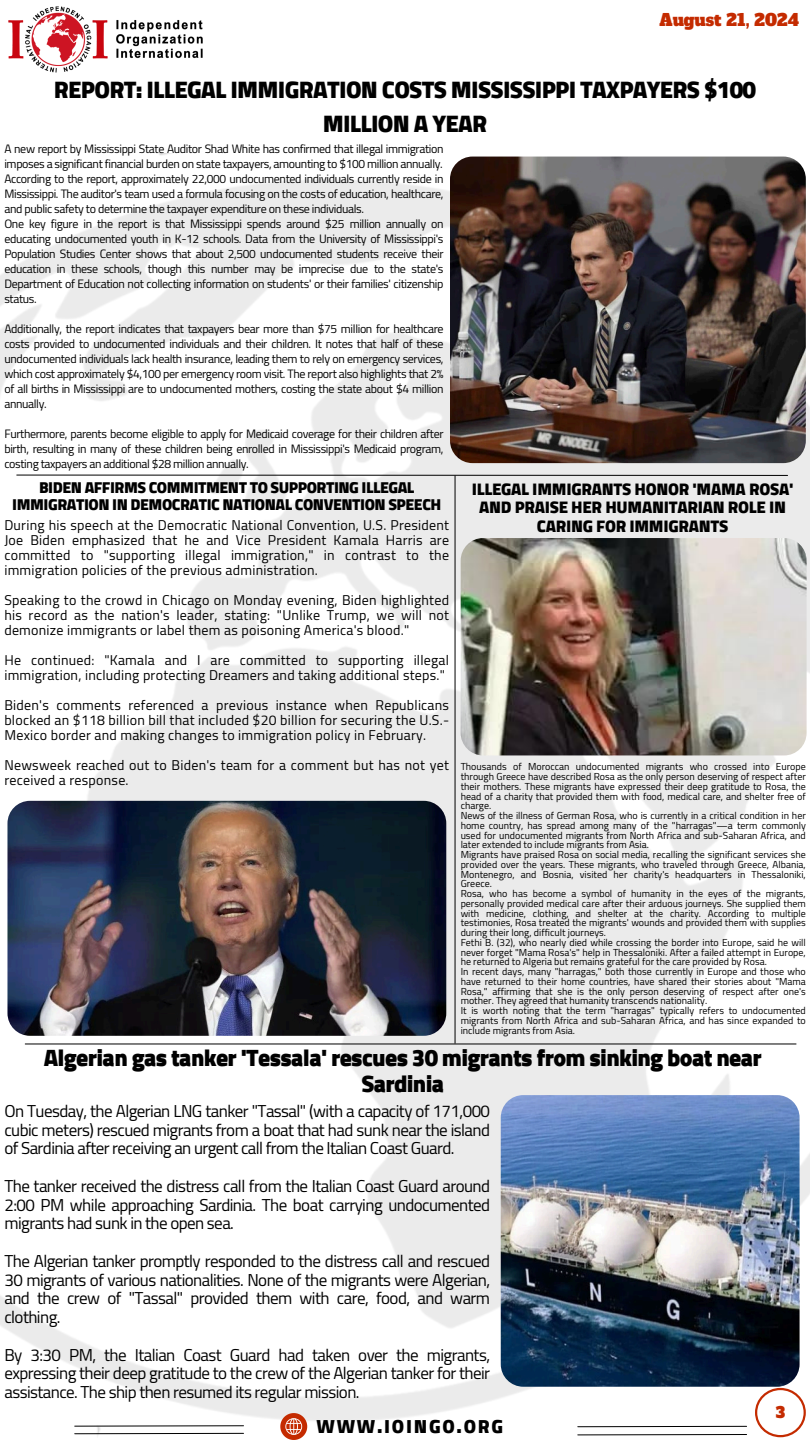
<style>
.page{position:relative;width:810px;height:1440px;background:#fff}
.page>*{position:absolute;margin:0;border:0;box-sizing:border-box;transform-origin:0 0}
.t1{font:900 24.2px/33.8px "Cairo";letter-spacing:-.03em;color:#000;text-align:center}
.t2{font:900 24px/26.2px "Cairo";letter-spacing:-.03em;color:#000;text-align:center}
.t3{font:900 19.2px "Cairo";letter-spacing:.09em;color:#000}
.t4{font:17px/18.8px "Cairo";letter-spacing:-.035em;color:#000;text-align:justify}
.t5{font:900 17px/18.8px "Cairo";letter-spacing:-.015em;color:#000;text-align:center}
.t6{font:16.3px "Alfa Slab One";color:#c42b00}
.t7{font:900 16px/17.2px "Cairo";letter-spacing:-.03em;color:#000;text-align:center}
.t8{font:15px "Alfa Slab One";color:#c42b00}
.t9{font:14px/15px "Cairo";letter-spacing:.015em;color:#000;text-align:justify}
.t10{font:12px/15px "Cairo";letter-spacing:-.03em;color:#000;text-align:justify}
.t11{font:10px/9.8px "Cairo";color:#000;text-align:justify}
</style>
<div class="page">
<img style="left:0;top:153px;width:810px;height:1283px">
<svg style="left:16px;top:474px;width:772px;height:2px;background:#787878"></svg>
<img style="left:450px;top:157px;width:355px;height:306px">
<img style="left:501px;top:1095px;width:298px;height:292px">
<hr style="left:25px;top:1044px;width:771px;height:1px;background:#000">
<svg style="left:755px;top:1388px;width:51px;height:49px"></svg>
<svg style="left:74px;top:1425px;width:170px;height:2px"></svg>
<svg style="left:280px;top:1413px;width:27px;height:27px"></svg>
<svg style="left:74px;top:1433px;width:170px;height:2px"></svg>
<svg style="left:577px;top:1426px;width:170px;height:1px"></svg>
<svg style="left:577px;top:1434px;width:170px;height:2px"></svg>
<hr style="left:455px;top:476px;width:1px;height:567px;background:#000">
<img style="left:7px;top:801px;width:439px;height:235px;border-radius:23px">
<img style="left:8px;top:6px;width:195px;height:67px">
<img style="left:461px;top:538px;width:345px;height:217px;border-radius:22px">
<p class="t6" style="left:660px;top:9px;width:141px">August 21, 2024</p>
<h1 class="t1" style="left:54px;top:73px;width:704px">REPORT: ILLEGAL IMMIGRATION COSTS MISSISSIPPI TAXPAYERS $100<br>MILLION A YEAR</h1>
<h4 class="t10" style="left:4px;top:141px;width:441px">A new report by Mississippi State Auditor Shad White has confirmed that illegal immigration imposes a significant financial burden on state taxpayers, amounting to $100 million annually.</h4>
<h6 class="t10" style="left:4px;top:171px;width:441px">According to the report, approximately 22,000 undocumented individuals currently reside in Mississippi. The auditor's team used a formula focusing on the costs of education, healthcare, and public safety to determine the taxpayer expenditure on these individuals.</h6>
<h6 class="t10" style="left:4px;top:216px;width:441px">One key figure in the report is that Mississippi spends around $25 million annually on educating undocumented youth in K-12 schools. Data from the University of Mississippi's Population Studies Center shows that about 2,500 undocumented students receive their education in these schools, though this number may be imprecise due to the state's Department of Education not collecting information on students' or their families' citizenship status.</h6>
<h6 class="t10" style="left:4px;top:321px;width:441px">Additionally, the report indicates that taxpayers bear more than $75 million for healthcare costs provided to undocumented individuals and their children. It notes that half of these undocumented individuals lack health insurance, leading them to rely on emergency services, which cost approximately $4,100 per emergency room visit. The report also highlights that 2% of all births in Mississippi are to undocumented mothers, costing the state about $4 million annually.</h6>
<h6 class="t10" style="left:4px;top:426px;width:441px">Furthermore, parents become eligible to apply for Medicaid coverage for their children after birth, resulting in many of these children being enrolled in Mississippi's Medicaid program, costing taxpayers an additional $28 million annually.</h6>
<p class="t7" style="left:12px;top:479px;width:431px">BIDEN AFFIRMS COMMITMENT TO SUPPORTING ILLEGAL<br>IMMIGRATION IN DEMOCRATIC NATIONAL CONVENTION SPEECH</p>
<p class="t9" style="left:4px;top:518px;width:446px">During his speech at the Democratic National Convention, U.S. President Joe Biden emphasized that he and Vice President Kamala Harris are committed to "supporting illegal immigration," in contrast to the immigration policies of the previous administration.</p>
<h2 class="t9" style="left:4px;top:593px;width:446px">Speaking to the crowd in Chicago on Monday evening, Biden highlighted his record as the nation's leader, stating: "Unlike Trump, we will not demonize immigrants or label them as poisoning America's blood."</h2>
<p class="t9" style="left:4px;top:653px;width:446px">He continued: "Kamala and I are committed to supporting illegal immigration, including protecting Dreamers and taking additional steps."</p>
<h5 class="t9" style="left:4px;top:698px;width:446px">Biden's comments referenced a previous instance when Republicans blocked an $118 billion bill that included $20 billion for securing the U.S.- Mexico border and making changes to immigration policy in February.</h5>
<h5 class="t9" style="left:4px;top:758px;width:446px">Newsweek reached out to Biden's team for a comment but has not yet received a response.</h5>
<h5 class="t5" style="left:472px;top:479px;width:323px">ILLEGAL IMMIGRANTS HONOR 'MAMA ROSA'<br>AND PRAISE HER HUMANITARIAN ROLE IN<br>CARING FOR IMMIGRANTS</h5>
<h6 class="t11" style="left:461px;top:762px;width:347px">Thousands of Moroccan undocumented migrants who crossed into Europe through Greece have described Rosa as the only person deserving of respect after their mothers. These migrants have expressed their deep gratitude to Rosa, the head of a charity that provided them with food, medical care, and shelter free of charge.</h6>
<p class="t11" style="left:461px;top:811px;width:347px">News of the illness of German Rosa, who is currently in a critical condition in her home country, has spread among many of the "harragas"—a term commonly used for undocumented migrants from North Africa and sub-Saharan Africa, and later extended to include migrants from Asia.</p>
<p class="t11" style="left:461px;top:850px;width:347px">Migrants have praised Rosa on social media, recalling the significant services she provided over the years. These migrants, who traveled through Greece, Albania, Montenegro, and Bosnia, visited her charity's headquarters in Thessaloniki, Greece.</p>
<p class="t11" style="left:461px;top:889px;width:347px">Rosa, who has become a symbol of humanity in the eyes of the migrants, personally provided medical care after their arduous journeys. She supplied them with medicine, clothing, and shelter at the charity. According to multiple testimonies, Rosa treated the migrants' wounds and provided them with supplies during their long, difficult journeys.</p>
<p class="t11" style="left:461px;top:937px;width:347px">Fethi B. (32), who nearly died while crossing the border into Europe, said he will never forget "Mama Rosa's" help in Thessaloniki. After a failed attempt in Europe, he returned to Algeria but remains grateful for the care provided by Rosa.</p>
<p class="t11" style="left:461px;top:967px;width:347px">In recent days, many "harragas," both those currently in Europe and those who have returned to their home countries, have shared their stories about "Mama Rosa," affirming that she is the only person deserving of respect after one's mother. They agreed that humanity transcends nationality.</p>
<p class="t11" style="left:461px;top:1006px;width:347px">It is worth noting that the term "harragas" typically refers to undocumented migrants from North Africa and sub-Saharan Africa, and has since expanded to include migrants from Asia.</p>
<p class="t2" style="left:44px;top:1045px;width:720px">Algerian gas tanker 'Tessala' rescues 30 migrants from sinking boat near<br>Sardinia</p>
<p class="t4" style="left:4px;top:1102px;width:487px">On Tuesday, the Algerian LNG tanker "Tassal" (with a capacity of 171,000 cubic meters) rescued migrants from a boat that had sunk near the island of Sardinia after receiving an urgent call from the Italian Coast Guard.</p>
<p class="t4" style="left:4px;top:1177px;width:487px">The tanker received the distress call from the Italian Coast Guard around 2:00 PM while approaching Sardinia. The boat carrying undocumented migrants had sunk in the open sea.</p>
<p class="t4" style="left:4px;top:1252px;width:487px">The Algerian tanker promptly responded to the distress call and rescued 30 migrants of various nationalities. None of the migrants were Algerian, and the crew of "Tassal" provided them with care, food, and warm clothing.</p>
<p class="t4" style="left:4px;top:1345px;width:487px">By 3:30 PM, the Italian Coast Guard had taken over the migrants, expressing their deep gratitude to the crew of the Algerian tanker for their assistance. The ship then resumed its regular mission.</p>
<p class="t3" style="left:317px;top:1415px;width:188px">WWW.IOINGO.ORG</p>
<p class="t8" style="left:776px;top:1402px;width:11px">3</p>
</div>
